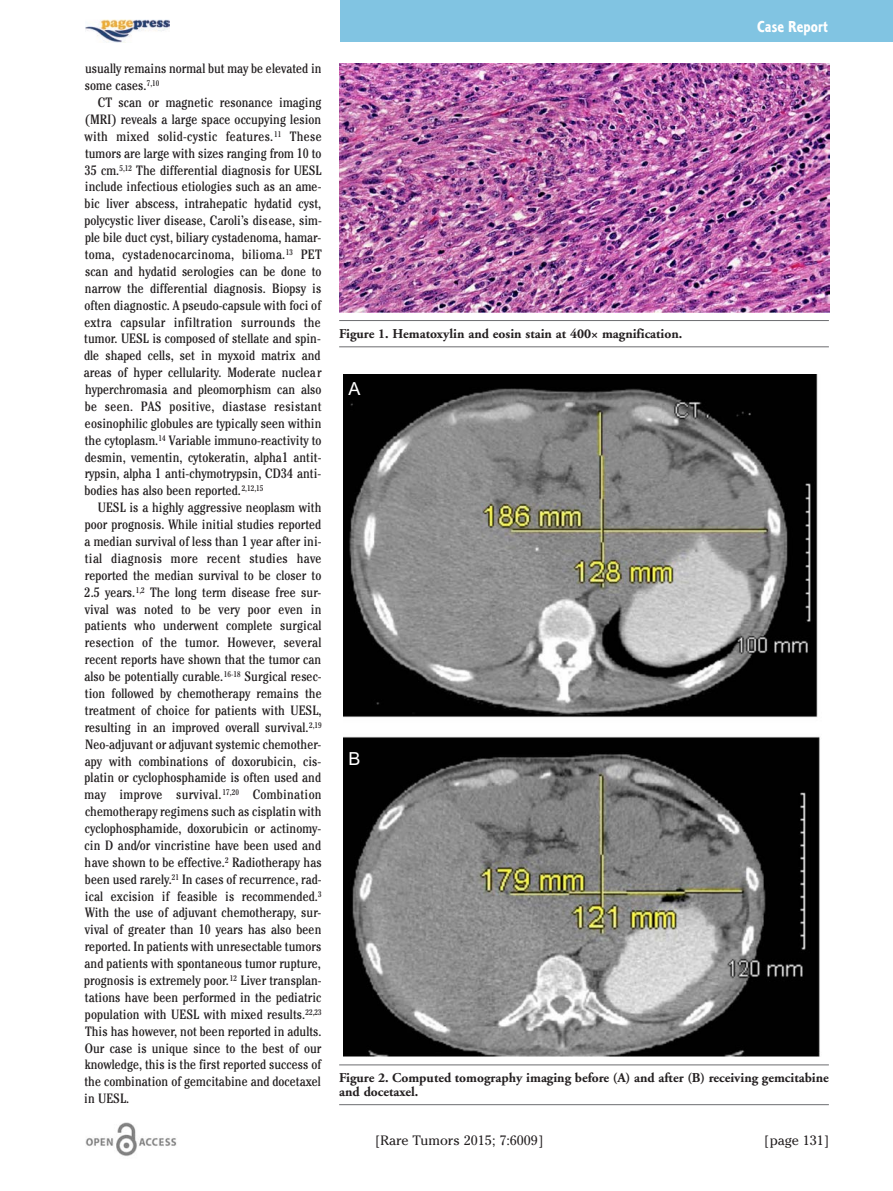
<style>
.page{position:relative;width:893px;height:1191px;background:#fff}
.page>*{position:absolute;margin:0;border:0;box-sizing:border-box;transform-origin:0 0}
.t1{font:18px "Arial";color:#fff}
.t2{font:16.5px "Corinthian Bold Condensed Plain";color:#fff}
.t3{font:condensed 13.5px/17px "Cheltenham";letter-spacing:.005em;color:#231f20;text-align:justify}
.t4{font:700 13.5px/13.5px "Adobe Garamond";color:#231f20}
.t5{font:13.5px "Cheltenham";color:#231f20}
</style>
<div class="page">
<div style="left:340px;top:0;width:553px;height:42px;background:#81c4e2"></div>
<img style="left:86px;top:1123px;width:91px;height:33px">
<img style="left:85px;top:19px;width:85px;height:24px">
<hr style="left:339px;top:320px;width:490px;height:1px;background:#6c6d70">
<hr style="left:339px;top:346px;width:490px;height:1px;background:#6c6d70">
<img style="left:340px;top:64px;width:489px;height:248px">
<img style="left:343px;top:375px;width:477px;height:681px">
<hr style="left:339px;top:1064px;width:490px;height:1px;background:#6c6d70">
<hr style="left:339px;top:1104px;width:490px;height:1px;background:#6c6d70">
<p class="t3" style="left:85px;top:61px;width:238px">usually remains normal but may be elevated in some cases.<sup>7,10</sup></p>
<p class="t3" style="left:84px;top:95px;width:239px;text-indent:14px">CT scan or magnetic resonance imaging (MRI) reveals a large space occupying lesion with mixed solid-cystic features.<sup>11</sup> These tumors are large with sizes ranging from 10 to 35 cm.<sup>5,12</sup> The differential diagnosis for UESL include infectious etiologies such as an ame&shy;bic liver abscess, intrahepatic hydatid cyst, polycystic liver disease, Caroli’s disease, sim&shy;ple bile duct cyst, biliary cystadenoma, hamar&shy;toma, cystadenocarcinoma, bilioma.<sup>13</sup> PET scan and hydatid serologies can be done to narrow the differential diagnosis. Biopsy is often diagnostic. A pseudo-capsule with foci of extra capsular infiltration surrounds the tumor. UESL is composed of stellate and spin&shy;dle shaped cells, set in myxoid matrix and areas of hyper cellularity. Moderate nuclear hyperchromasia and pleomorphism can also be seen. PAS positive, diastase resistant eosinophilic globules are typically seen within the cytoplasm.<sup>14</sup> Variable immuno-reactivity to desmin, vementin, cytokeratin, alpha1 antit&shy;rypsin, alpha 1 anti-chymotrypsin, CD34 anti&shy;bodies has also been reported.<sup>2,12,15</sup></p>
<p class="t3" style="left:84px;top:500px;width:239px;text-indent:14px">UESL is a highly aggressive neoplasm with poor prognosis. While initial studies reported a median survival of less than 1 year after ini&shy;tial diagnosis more recent studies have reported the median survival to be closer to 2.5 years.<sup>1,2</sup> The long term disease free sur&shy;vival was noted to be very poor even in patients who underwent complete surgical resection of the tumor. However, several recent reports have shown that the tumor can also be potentially curable.<sup>16-18</sup> Surgical resec&shy;tion followed by chemotherapy remains the treatment of choice for patients with UESL, resulting in an improved overall survival.<sup>2,19<br></sup>Neo-adjuvant or adjuvant systemic chemother&shy;apy with combinations of doxorubicin, cis&shy;platin or cyclophosphamide is often used and may improve survival.<sup>17,20</sup> Combination chemotherapy regimens such as cisplatin with cyclophosphamide, doxorubicin or actinomy&shy;cin D and/or vincristine have been used and have shown to be effective.<sup>2</sup> Radiotherapy has been used rarely.<sup>21</sup> In cases of recurrence, rad&shy;ical excision if feasible is recommended.<sup>3<br></sup>With the use of adjuvant chemotherapy, sur&shy;vival of greater than 10 years has also been reported. In patients with unresectable tumors and patients with spontaneous tumor rupture, prognosis is extremely poor. <sup>12</sup> Liver transplan&shy;tations have been performed in the pediatric population with UESL with mixed results.<sup>22,23<br></sup>This has however, not been reported in adults.<br>Our case is unique since to the best of our knowledge, this is the first reported success of the combination of gemcitabine and docetaxel in UESL.</p>
<p class="t2" style="left:757px;top:21px;width:72px">Case Report</p>
<p class="t4" style="left:339px;top:328px;width:345px">Figure 1. Hematoxylin and eosin stain at 400× magnification.</p>
<h1 class="t1" style="left:349px;top:378px;width:14px">A</h1>
<h1 class="t1" style="left:349px;top:748px;width:14px">B</h1>
<p class="t4" style="left:339px;top:1072px;width:491px">Figure 2. Computed tomography imaging before (A) and after (B) receiving gemcitabine and docetaxel.</p>
<p class="t5" style="left:375px;top:1132px;width:170px">[Rare Tumors 2015; 7:6009]</p>
<p class="t5" style="left:764px;top:1132px;width:66px">[page 131]</p>
</div>
